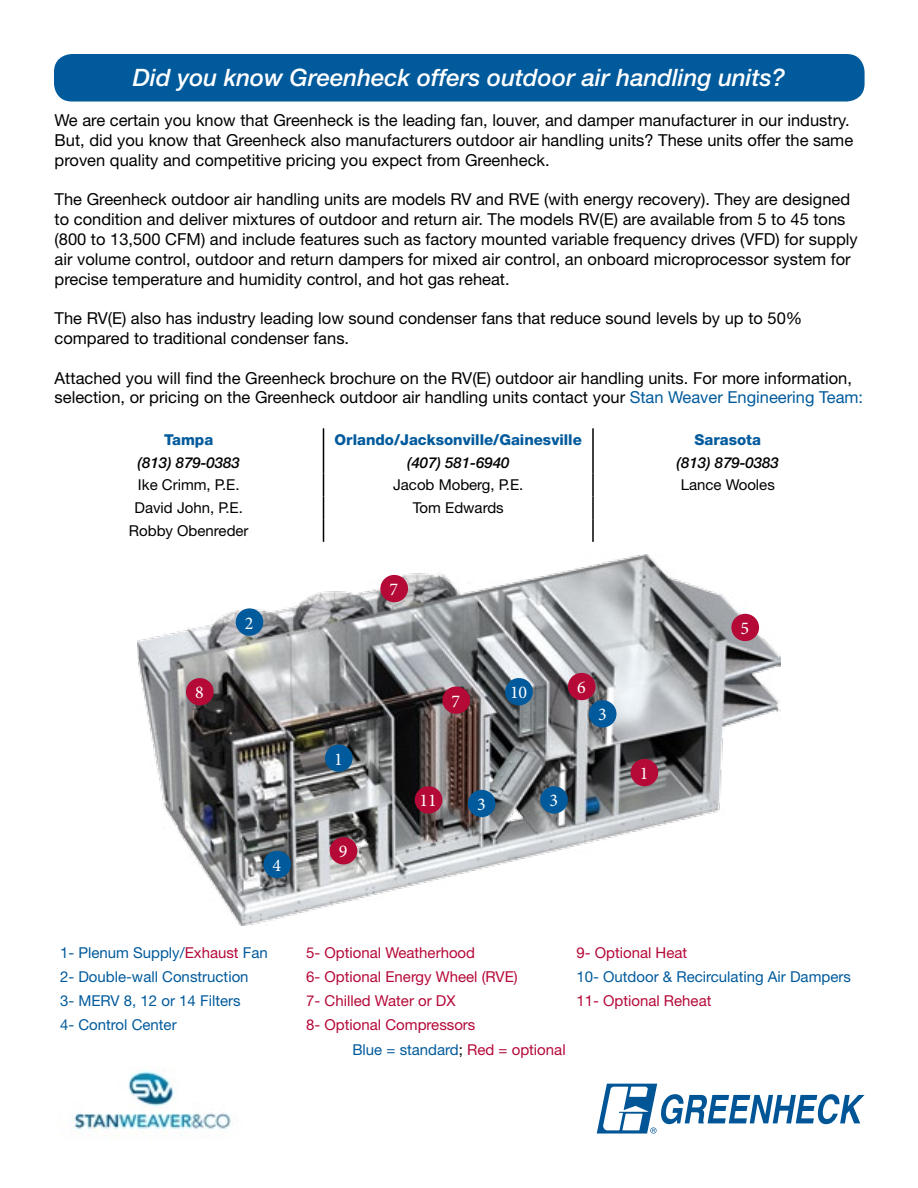
<style>
.page{position:relative;width:918px;height:1188px;background:#fff}
.page>*{position:absolute;margin:0;border:0;box-sizing:border-box;transform-origin:0 0}
.t1{font:italic 500 24px "Helvetica Neue LT Std";color:#fff}
.t2{font:18px "Minion Pro";color:#fff}
.t3{font:16.5px/19.8px "Helvetica Neue LT Std";color:#000}
.t4{font:15px/24.2px "Helvetica Neue LT Std";color:#b50938}
.t5{font:15px "Helvetica Neue LT Std";color:#005a9c}
.t6{font:15px "Helvetica Neue LT Std";color:#000}
.t7{font:800 15px "Helvetica Neue LT Std";color:#005a9c}
.t8{font:italic 500 15px "Helvetica Neue LT Std";color:#000}
.s1{color:#005a9c}
.s2{color:#b50938}
.s3{color:#000}
</style>
<div class="page">
<hr style="left:592px;top:428px;width:2px;height:23px;background:#000">
<hr style="left:592px;top:451px;width:2px;height:23px;background:#000">
<hr style="left:592px;top:474px;width:2px;height:22px;background:#000">
<hr style="left:592px;top:496px;width:2px;height:23px;background:#000">
<svg style="left:323px;top:428px;width:1px;height:114px"></svg>
<hr style="left:592px;top:519px;width:2px;height:23px;background:#000">
<img style="left:137px;top:554px;width:644px;height:372px">
<div style="left:325px;top:744px;width:28px;height:28px;background:#005a9c;border-radius:50%"></div>
<div style="left:631px;top:759px;width:27px;height:27px;background:#b50938;border-radius:50%"></div>
<div style="left:236px;top:608px;width:27px;height:28px;background:#005a9c;border-radius:50%"></div>
<div style="left:468px;top:790px;width:28px;height:27px;background:#005a9c;border-radius:50%"></div>
<div style="left:540px;top:786px;width:28px;height:28px;background:#005a9c;border-radius:50%"></div>
<div style="left:589px;top:700px;width:28px;height:28px;background:#005a9c;border-radius:50%"></div>
<div style="left:263px;top:851px;width:28px;height:27px;background:#005a9c;border-radius:50%"></div>
<div style="left:731px;top:614px;width:28px;height:27px;background:#b50938;border-radius:50%"></div>
<div style="left:568px;top:673px;width:28px;height:27px;background:#b50938;border-radius:50%"></div>
<div style="left:442px;top:687px;width:28px;height:27px;background:#b50938;border-radius:50%"></div>
<div style="left:380px;top:575px;width:28px;height:27px;background:#b50938;border-radius:50%"></div>
<div style="left:186px;top:678px;width:28px;height:27px;background:#b50938;border-radius:50%"></div>
<div style="left:330px;top:837px;width:27px;height:27px;background:#b50938;border-radius:50%"></div>
<div style="left:505px;top:678px;width:28px;height:27px;background:#005a9c;border-radius:50%"></div>
<div style="left:415px;top:786px;width:27px;height:28px;background:#b50938;border-radius:50%"></div>
<svg style="left:597px;top:1084px;width:268px;height:50px"></svg>
<img style="left:72px;top:1071px;width:161px;height:65px">
<div style="left:54px;top:54px;width:811px;height:48px;background:#005a9c;border-radius:18px"></div>
<h1 class="t1" style="left:133px;top:64px;width:654px">Did you know Greenheck offers outdoor air handling units?</h1>
<p class="t3" style="left:55px;top:110px;width:800px">We are certain you know that Greenheck is the leading fan, louver, and damper manufacturer in our industry.<br>But, did you know that Greenheck also manufacturers outdoor air handling units? These units offer the same proven quality and competitive pricing you expect from Greenheck.</p>
<p class="t3" style="left:55px;top:189px;width:805px">The Greenheck outdoor air handling units are models RV and RVE (with energy recovery). They are designed to condition and deliver mixtures of outdoor and return air. The models RV(E) are available from 5 to 45 tons (800 to 13,500 CFM) and include features such as factory mounted variable frequency drives (VFD) for supply air volume control, outdoor and return dampers for mixed air control, an onboard microprocessor system for precise temperature and humidity control, and hot gas reheat.</p>
<p class="t3" style="left:55px;top:308px;width:749px">The RV(E) also has industry leading low sound condenser fans that reduce sound levels by up to 50% compared to traditional condenser fans.</p>
<p class="t3" style="left:55px;top:368px;width:810px">Attached you will find the Greenheck brochure on the RV(E) outdoor air handling units. For more information, selection, or pricing on the Greenheck outdoor air handling units contact your <span class="s1">Stan Weaver Engineering Team:</span></p>
<p class="t7" style="left:164px;top:431px;width:51px">Tampa</p>
<p class="t7" style="left:335px;top:431px;width:249px">Orlando/Jacksonville/Gainesville</p>
<p class="t7" style="left:695px;top:431px;width:68px">Sarasota</p>
<p class="t8" style="left:138px;top:454px;width:104px">(813) 879-0383</p>
<p class="t8" style="left:407px;top:454px;width:104px">(407) 581-6940</p>
<p class="t8" style="left:677px;top:454px;width:104px">(813) 879-0383</p>
<p class="t6" style="left:138px;top:476px;width:103px">Ike Crimm, P.E.</p>
<p class="t6" style="left:393px;top:476px;width:132px">Jacob Moberg, P.E.</p>
<p class="t6" style="left:681px;top:476px;width:96px">Lance Wooles</p>
<p class="t6" style="left:135px;top:499px;width:110px">David John, P.E.</p>
<p class="t6" style="left:413px;top:499px;width:93px">Tom Edwards</p>
<p class="t6" style="left:129px;top:522px;width:121px">Robby Obenreder</p>
<p class="t2" style="left:195px;top:680px;width:10px">8</p>
<p class="t2" style="left:245px;top:611px;width:10px">2</p>
<p class="t2" style="left:273px;top:853px;width:10px">4</p>
<p class="t2" style="left:334px;top:747px;width:10px">1</p>
<p class="t2" style="left:339px;top:840px;width:10px">9</p>
<p class="t2" style="left:390px;top:577px;width:10px">7</p>
<p class="t2" style="left:452px;top:689px;width:10px">7</p>
<p class="t2" style="left:510px;top:680px;width:19px">10</p>
<p class="t2" style="left:577px;top:675px;width:10px">6</p>
<p class="t2" style="left:598px;top:703px;width:10px">3</p>
<p class="t2" style="left:420px;top:789px;width:19px">11</p>
<p class="t2" style="left:477px;top:792px;width:10px">3</p>
<p class="t2" style="left:549px;top:789px;width:10px">3</p>
<p class="t2" style="left:640px;top:761px;width:10px">1</p>
<p class="t2" style="left:741px;top:616px;width:10px">5</p>
<p class="t5" style="left:60px;top:943px;width:209px">1- Plenum Supply/<span class="s2">Exhaust</span> Fan</p>
<p class="t4" style="left:306px;top:940px;width:170px">5- Optional Weatherhood</p>
<p class="t4" style="left:576px;top:940px;width:112px">9- Optional Heat</p>
<p class="t5" style="left:60px;top:968px;width:190px">2- Double-wall Construction</p>
<p class="t4" style="left:306px;top:964px;width:213px">6- Optional Energy Wheel (RVE)</p>
<p class="t5" style="left:576px;top:968px;width:276px">10- Outdoor &amp; Recirculating Air Dampers</p>
<p class="t5" style="left:60px;top:992px;width:182px">3- MERV 8, 12 or 14 Filters</p>
<p class="t4" style="left:306px;top:989px;width:151px">7- Chilled Water or DX</p>
<p class="t4" style="left:576px;top:989px;width:137px">11- Optional Reheat</p>
<p class="t5" style="left:60px;top:1016px;width:118px">4- Control Center</p>
<p class="t4" style="left:352px;top:1013px;width:215px;text-indent:-46px">8- Optional Compressors<br><span class="s1">Blue = standard</span><span class="s3">;</span> Red = optional</p>
</div>
